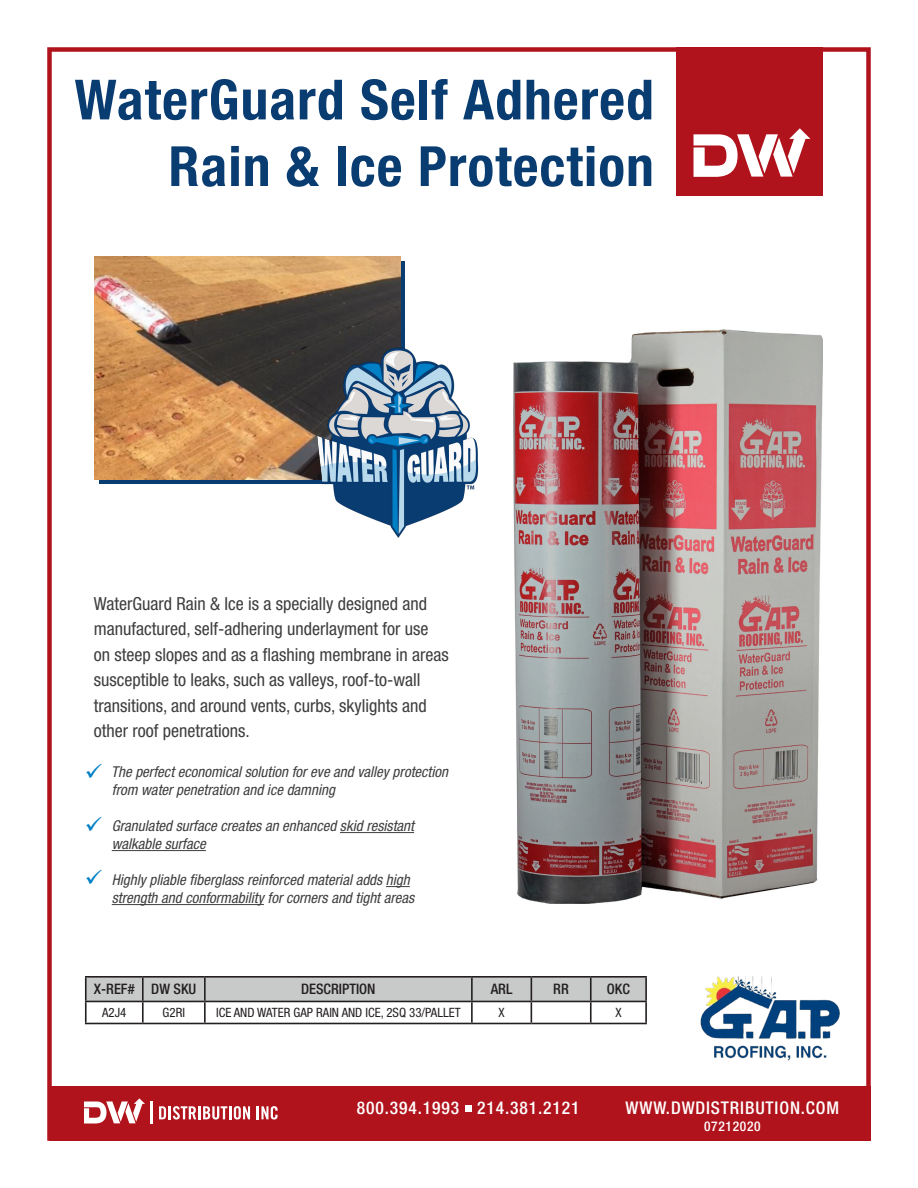
<style>
.page{position:relative;width:918px;height:1188px;background:#fff}
.page>*{position:absolute;margin:0;border:0;box-sizing:border-box;transform-origin:0 0}
.t1{font:700 condensed 55.5px/66.6px "Helvetica Neue LT Std";letter-spacing:.02em;color:#093c71;text-align:right}
.t2{font:condensed 18px/25.5px "Helvetica Neue LT Std";color:#3e3e3f}
.t3{font:500 condensed 17.55px "Helvetica Neue LT Std";letter-spacing:.05em;color:#fff}
.t4{font:italic condensed 15px/18px "Helvetica Neue LT Std";color:#3e3e3f}
.t5{font:500 condensed 14.4px "Helvetica Neue LT Std";color:#231f20}
.t6{font:500 condensed 13.5px "Helvetica Neue LT Std";letter-spacing:.05em;color:#fff}
.t7{font:condensed 12.9px "Helvetica Neue LT Std";color:#231f20}
</style>
<div class="page">
<hr style="left:85px;top:976px;width:58px;height:2px;background:#231f20">
<hr style="left:85px;top:978px;width:2px;height:23px;background:#231f20">
<hr style="left:143px;top:976px;width:62px;height:2px;background:#231f20">
<hr style="left:205px;top:976px;width:267px;height:2px;background:#231f20">
<hr style="left:472px;top:976px;width:59px;height:2px;background:#231f20">
<hr style="left:531px;top:976px;width:60px;height:2px;background:#231f20">
<hr style="left:591px;top:976px;width:56px;height:2px;background:#231f20">
<hr style="left:645px;top:978px;width:2px;height:23px;background:#231f20">
<hr style="left:85px;top:1001px;width:58px;height:1px;background:#231f20">
<hr style="left:85px;top:1002px;width:2px;height:21px;background:#231f20">
<svg style="left:86px;top:977px;width:560px;height:46px"></svg>
<hr style="left:591px;top:1001px;width:56px;height:1px;background:#231f20">
<hr style="left:590px;top:1002px;width:2px;height:21px;background:#231f20">
<hr style="left:645px;top:1002px;width:2px;height:21px;background:#231f20">
<hr style="left:85px;top:1023px;width:58px;height:1px;background:#231f20">
<hr style="left:143px;top:1023px;width:62px;height:1px;background:#231f20">
<hr style="left:205px;top:1023px;width:267px;height:1px;background:#231f20">
<hr style="left:472px;top:1023px;width:59px;height:1px;background:#231f20">
<hr style="left:531px;top:1023px;width:60px;height:1px;background:#231f20">
<hr style="left:591px;top:1023px;width:56px;height:1px;background:#231f20">
<hr style="left:340px;top:832px;width:74px;height:1px;background:#3e3e3f">
<hr style="left:112px;top:850px;width:94px;height:1px;background:#3e3e3f">
<svg style="left:386px;top:886px;width:24px;height:1px"></svg>
<hr style="left:112px;top:904px;width:152px;height:1px;background:#3e3e3f">
<img style="left:514px;top:330px;width:308px;height:573px">
<img style="left:700px;top:976px;width:140px;height:85px">
<img style="left:94px;top:257px;width:306px;height:223px">
<img style="left:311px;top:341px;width:168px;height:197px">
<div style="left:49px;top:1086px;width:822px;height:55px;background:#b0131c"></div>
<svg style="left:465px;top:1106px;width:6px;height:6px"></svg>
<div style="left:47px;top:47px;width:824px;height:1094px;border:4px solid #b0131c"></div>
<hr style="left:151px;top:1101px;width:2px;height:22px;background:#fff">
<svg style="left:84px;top:1098px;width:61px;height:26px"></svg>
<svg style="left:159px;top:1106px;width:91px;height:14px"></svg>
<svg style="left:257px;top:1106px;width:21px;height:14px"></svg>
<div style="left:676px;top:47px;width:146px;height:149px;background:#b0131c"></div>
<svg style="left:694px;top:128px;width:116px;height:49px"></svg>
<p class="t1" style="left:75px;top:66px;width:581px">WaterGuard Self Adhered<br>Rain &amp; Ice Protection</p>
<p class="t2" style="left:94px;top:591px;width:357px">WaterGuard Rain &amp; Ice is a specially designed and manufactured, self-adhering underlayment for use on steep slopes and as a flashing membrane in areas susceptible to leaks, such as valleys, roof-to-wall transitions, and around vents, curbs, skylights and other roof penetrations.</p>
<p class="t4" style="left:111px;top:763px;width:338px">The perfect economical solution for eve and valley protection from water penetration and ice damning</p>
<p class="t4" style="left:112px;top:817px;width:304px">Granulated surface creates an enhanced skid resistant walkable surface</p>
<p class="t4" style="left:112px;top:871px;width:304px">Highly pliable fiberglass reinforced material adds high strength and conformability for corners and tight areas</p>
<p class="t5" style="left:94px;top:981px;width:42px">X-REF#</p>
<p class="t5" style="left:151px;top:981px;width:46px">DW SKU</p>
<p class="t5" style="left:301px;top:981px;width:76px">DESCRIPTION</p>
<p class="t5" style="left:491px;top:981px;width:23px">ARL</p>
<p class="t5" style="left:553px;top:981px;width:17px">RR</p>
<p class="t5" style="left:607px;top:981px;width:25px">OKC</p>
<p class="t7" style="left:102px;top:1005px;width:26px">A2J4</p>
<p class="t7" style="left:163px;top:1005px;width:24px">G2RI</p>
<p class="t7" style="left:216px;top:1005px;width:246px">ICE AND WATER GAP RAIN AND ICE, 2SQ 33/PALLET</p>
<p class="t7" style="left:499px;top:1005px;width:8px">X</p>
<p class="t7" style="left:615px;top:1005px;width:8px">X</p>
<p class="t3" style="left:357px;top:1098px;width:224px">800.394.1993 214.381.2121</p>
<p class="t3" style="left:626px;top:1098px;width:215px">WWW.DWDISTRIBUTION.COM</p>
<p class="t6" style="left:704px;top:1118px;width:58px">07212020</p>
</div>
